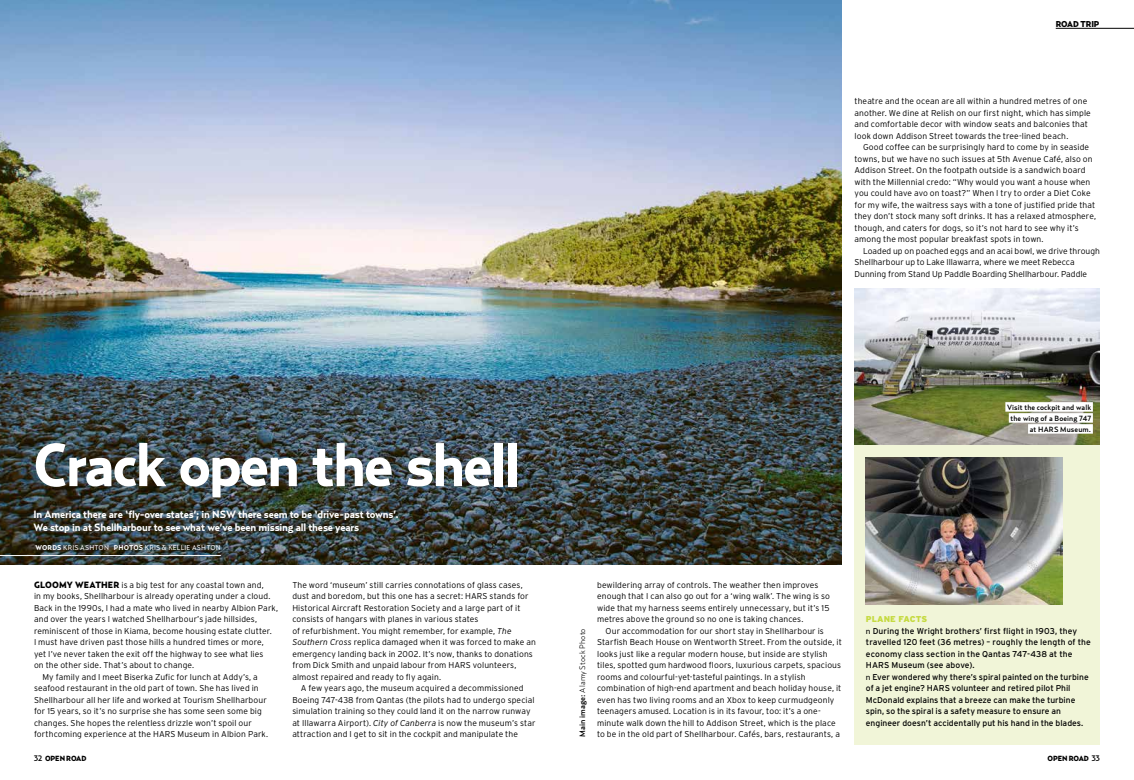
<style>
.page{position:relative;width:1134px;height:780px;background:#fff}
.page>*{position:absolute;margin:0;border:0;box-sizing:border-box;transform-origin:0 0}
.t1{font:700 60px "Relay";letter-spacing:-.04em;color:#fff}
.t2{font:700 10.5px/13px "Relay";letter-spacing:-.02em;color:#fff}
.t3{font:300 8.5px/11.5px "Interstate";letter-spacing:.01em;color:#000}
.t4{font:8.5px/11.5px "Interstate";color:#000}
.t5{font:900 8.5px "Relay";letter-spacing:-.015em;color:#000}
.t6{font:300 8px "Relay";letter-spacing:.005em;color:#000}
.t7{font:500 7.5px/11px "Relay";letter-spacing:.01em;color:#000;text-align:right}
.t8{font:900 7.4px "Relay";letter-spacing:-.015em;color:#000}
.t9{font:7px "Relay";letter-spacing:.02em;color:#fff}
.s1{font-weight:700}
.s2{font-family:"Relay";font-weight:900;font-size:9px}
.s3{font-style:italic}
.s4{font-weight:500}
.s5{font-weight:900;color:#c5da40}
.s6{font-family:"Myriad Pro"}
.s7{font-weight:500;font-size:8px}
</style>
<div class="page">
<div style="left:854px;top:288px;width:246px;height:456px;background:#f1f5d8"></div>
<img style="left:0;top:0;width:842px;height:564px">
<hr style="left:1056px;top:28px;width:78px;height:1px;background:#000">
<hr style="left:0;top:555px;width:221px;height:1px;background:#fff">
<img style="left:866px;top:457px;width:197px;height:147px">
<img style="left:855px;top:288px;width:245px;height:156px">
<div style="left:1005px;top:402px;width:88px;height:9px;background:#fff"></div>
<div style="left:1009px;top:413px;width:84px;height:9px;background:#fff"></div>
<div style="left:1028px;top:424px;width:65px;height:9px;background:#fff"></div>
<p class="t5" style="left:1056px;top:19px;width:45px">ROAD TRIP</p>
<p class="t3" style="left:854px;top:95px;width:238px">theatre and the ocean are all within a hundred metres of one another. We dine at Relish on our first night, which has simple and comfortable decor with window seats and balconies that look down Addison Street towards the tree-lined beach.</p>
<p class="t3" style="left:854px;top:141px;width:243px;text-indent:8px">Good coffee can be surprisingly hard to come by in seaside towns, but we have no such issues at 5th Avenue Café, also on Addison Street. On the footpath outside is a sandwich board with the Millennial credo: “Why would you want a house when you could have avo on toast?” When I try to order a Diet Coke for my wife, the waitress says with a tone of justified pride that they don’t stock many soft drinks. It has a relaxed atmosphere, though, and caters for dogs, so it’s not hard to see why it’s among the most popular breakfast spots in town.</p>
<p class="t3" style="left:854px;top:245px;width:247px;text-indent:8px">Loaded up on poached eggs and an acai bowl, we drive through<br>Shellharbour up to Lake Illawarra, where we meet Rebecca<br>Dunning from Stand Up Paddle Boarding Shellharbour. Paddle</p>
<h1 class="t1" style="left:33px;top:429px;width:489px">Crack open the shell</h1>
<p class="t2" style="left:33px;top:507px;width:367px">In America there are ‘fly-over states’; in NSW there seem to be ‘drive-past towns’.<br>We stop in at Shellharbour to see what we’ve been missing all these years</p>
<p class="t9" style="left:35px;top:543px;width:187px"><span class="s1">WORDS</span> KRIS ASHTON <span class="s1">PHOTOS</span> KRIS &amp; KELLIE ASHTON</p>
<p class="t3" style="left:34px;top:578px;width:231px"><span class="s2">GLOOMY WEATHER</span> is a big test for any coastal town and,</p>
<p class="t3" style="left:34px;top:590px;width:238px">in my books, Shellharbour is already operating under a cloud.</p>
<p class="t3" style="left:34px;top:601px;width:246px">Back in the 1990s, I had a mate who lived in nearby Albion Park,</p>
<p class="t3" style="left:34px;top:613px;width:225px">and over the years I watched Shellharbour’s jade hillsides,</p>
<p class="t3" style="left:34px;top:624px;width:239px">reminiscent of those in Kiama, become housing estate clutter.</p>
<p class="t3" style="left:34px;top:636px;width:231px">I must have driven past those hills a hundred times or more,</p>
<p class="t3" style="left:34px;top:647px;width:231px">yet I’ve never taken the exit off the highway to see what lies</p>
<p class="t3" style="left:34px;top:659px;width:162px">on the other side. That’s about to change.</p>
<p class="t3" style="left:43px;top:670px;width:217px">My family and I meet Biserka Zufic for lunch at Addy’s, a</p>
<p class="t3" style="left:34px;top:682px;width:226px">seafood restaurant in the old part of town. She has lived in</p>
<p class="t3" style="left:34px;top:693px;width:234px">Shellharbour all her life and worked at Tourism Shellharbour</p>
<p class="t3" style="left:34px;top:705px;width:229px">for 15 years, so it’s no surprise she has some seen some big</p>
<p class="t3" style="left:34px;top:716px;width:219px">changes. She hopes the relentless drizzle won’t spoil our</p>
<p class="t3" style="left:34px;top:728px;width:236px">forthcoming experience at the HARS Museum in Albion Park.</p>
<p class="t3" style="left:292px;top:578px;width:245px">The word ‘museum’ still carries connotations of glass cases, dust and boredom, but this one has a secret: HARS stands for Historical Aircraft Restoration Society and a large part of it consists of hangars with planes in various states<br>of refurbishment. You might remember, for example, <span class="s3">The Southern Cross</span> replica damaged when it was forced to make an emergency landing back in 2002. It’s now, thanks to donations from Dick Smith and unpaid labour from HARS volunteers, almost repaired and ready to fly again.</p>
<p class="t3" style="left:292px;top:682px;width:245px;text-indent:8px">A few years ago, the museum acquired a decommissioned Boeing 747-438 from Qantas (the pilots had to undergo special simulation training so they could land it on the narrow runway at Illawarra Airport). <span class="s3">City of Canberra</span> is now the museum’s star attraction and I get to sit in the cockpit and manipulate the</p>
<p class="t7" style="left:1007px;top:401px;width:86px">Visit the cockpit and walk the wing of a Boeing 747 at HARS Museum.</p>
<p class="t6" style="left:578px;top:737px;width:110px;rotate:-90deg"><span class="s4">Main image:</span> Alamy Stock Photo</p>
<p class="t3" style="left:597px;top:578px;width:234px">bewildering array of controls. The weather then improves enough that I can also go out for a ‘wing walk’. The wing is so wide that my harness seems entirely unnecessary, but it’s 15 metres above the ground so no one is taking chances.</p>
<p class="t3" style="left:597px;top:624px;width:246px;text-indent:8px">Our accommodation for our short stay in Shellharbour is Starfish Beach House on Wentworth Street. From the outside, it looks just like a regular modern house, but inside are stylish tiles, spotted gum hardwood floors, luxurious carpets, spacious rooms and colourful-yet-tasteful paintings. In a stylish combination of high-end apartment and beach holiday house, it even has two living rooms and an Xbox to keep curmudgeonly teenagers amused. Location is in its favour, too: it’s a one&shy;minute walk down the hill to Addison Street, which is the place to be in the old part of Shellharbour. Cafés, bars, restaurants, a</p>
<p class="t4" style="left:866px;top:613px;width:226px"><span class="s5">PLANE FACTS<br></span><span class="s6">n</span> During the Wright brothers’ first flight in 1903, they travelled 120 feet (36 metres) – roughly the length of the economy class section in the Qantas 747-438 at the HARS Museum (see above).<br><span class="s6">n</span> Ever wondered why there’s spiral painted on the turbine of a jet engine? HARS volunteer and retired pilot Phil McDonald explains that a breeze can make the turbine spin, so the spiral is a safety measure to ensure an engineer doesn’t accidentally put his hand in the blades.</p>
<p class="t8" style="left:34px;top:753px;width:54px"><span class="s7">32</span> OPEN ROAD</p>
<p class="t8" style="left:1047px;top:753px;width:54px">OPEN ROAD <span class="s7">33</span></p>
</div>
